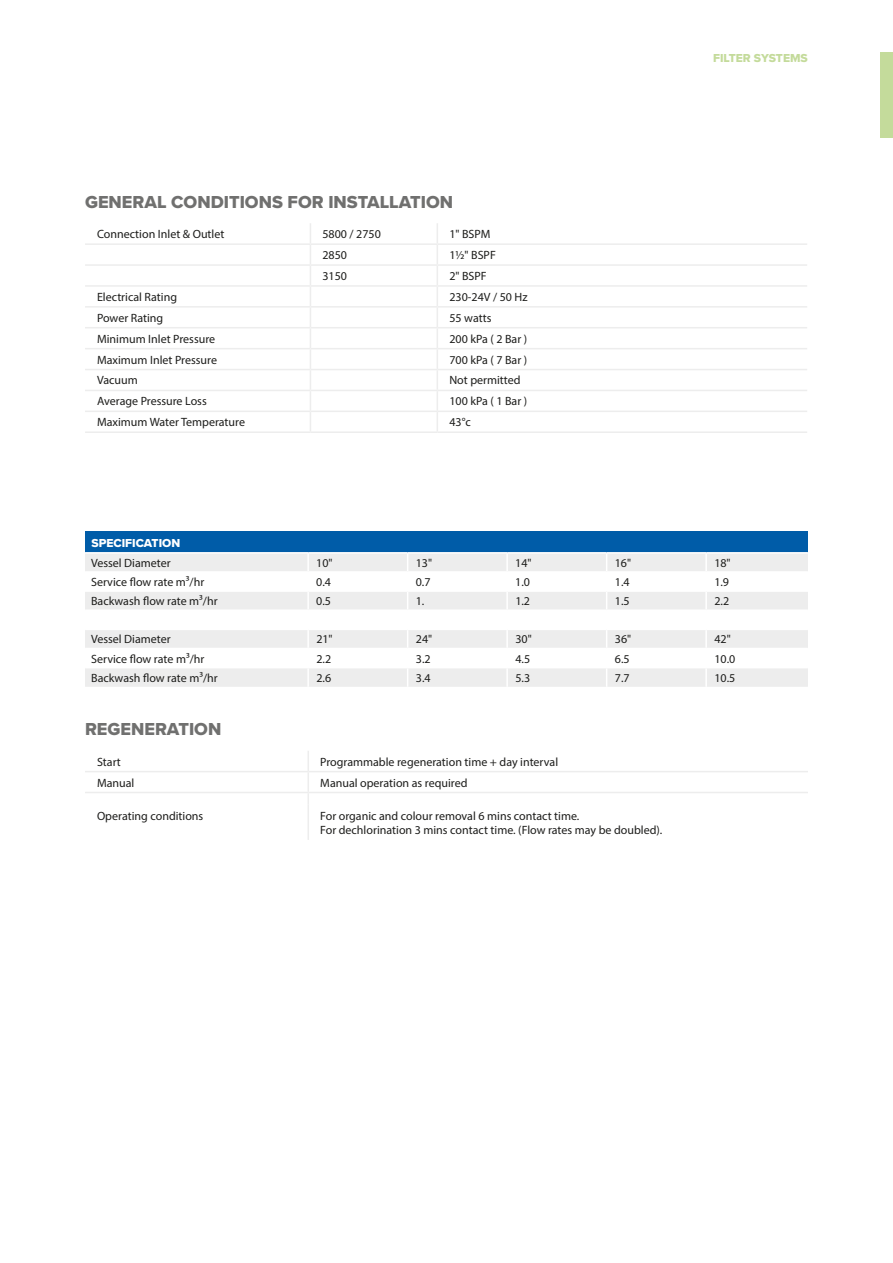
<style>
.page{position:relative;width:893px;height:1263px;background:#fff}
.page>*{position:absolute;margin:0;border:0;box-sizing:border-box;transform-origin:0 0}
.t1{font:18px "Proxima Nova Extrabld";color:#70706f}
.t2{font:12px/14.4px "Myriad Pro";color:#1d1d1b}
.t3{font:12px "Proxima Nova Extrabld";color:#c4db9b}
.t4{font:12px "Proxima Nova Extrabld";color:#fff}
</style>
<div class="page">
<div style="left:880px;top:53px;width:13px;height:85px;background:#c4db9b"></div>
<div style="left:85px;top:532px;width:723px;height:21px;background:#005ca8"></div>
<div style="left:85px;top:554px;width:723px;height:133px;background:#ededed"></div>
<svg style="left:85px;top:573px;width:723px;height:94px"></svg>
<hr style="left:308px;top:590px;width:100px;height:2px;background:#fff">
<hr style="left:408px;top:590px;width:99px;height:2px;background:#fff">
<hr style="left:507px;top:590px;width:100px;height:2px;background:#fff">
<hr style="left:607px;top:590px;width:99px;height:2px;background:#fff">
<hr style="left:706px;top:590px;width:102px;height:2px;background:#fff">
<hr style="left:308px;top:609px;width:100px;height:2px;background:#fff">
<hr style="left:408px;top:609px;width:99px;height:2px;background:#fff">
<hr style="left:507px;top:609px;width:100px;height:2px;background:#fff">
<hr style="left:607px;top:609px;width:99px;height:2px;background:#fff">
<hr style="left:706px;top:609px;width:102px;height:2px;background:#fff">
<hr style="left:308px;top:667px;width:100px;height:1px;background:#fff">
<hr style="left:408px;top:667px;width:99px;height:1px;background:#fff">
<hr style="left:507px;top:667px;width:100px;height:1px;background:#fff">
<hr style="left:607px;top:667px;width:99px;height:1px;background:#fff">
<hr style="left:706px;top:667px;width:102px;height:1px;background:#fff">
<svg style="left:407px;top:554px;width:1px;height:133px"></svg>
<svg style="left:506px;top:554px;width:2px;height:133px"></svg>
<svg style="left:606px;top:554px;width:1px;height:133px"></svg>
<svg style="left:705px;top:554px;width:2px;height:133px"></svg>
<hr style="left:85px;top:648px;width:223px;height:1px;background:#fff">
<hr style="left:308px;top:648px;width:100px;height:1px;background:#fff">
<hr style="left:408px;top:648px;width:99px;height:1px;background:#fff">
<hr style="left:507px;top:648px;width:100px;height:1px;background:#fff">
<hr style="left:607px;top:648px;width:99px;height:1px;background:#fff">
<hr style="left:706px;top:648px;width:102px;height:1px;background:#fff">
<hr style="left:85px;top:629px;width:223px;height:1px;background:#fff">
<hr style="left:308px;top:629px;width:100px;height:1px;background:#fff">
<hr style="left:408px;top:629px;width:99px;height:1px;background:#fff">
<hr style="left:507px;top:629px;width:100px;height:1px;background:#fff">
<hr style="left:607px;top:629px;width:99px;height:1px;background:#fff">
<hr style="left:706px;top:629px;width:102px;height:1px;background:#fff">
<hr style="left:85px;top:590px;width:223px;height:2px;background:#fff">
<hr style="left:85px;top:667px;width:223px;height:1px;background:#fff">
<hr style="left:85px;top:609px;width:223px;height:2px;background:#fff">
<svg style="left:307px;top:554px;width:2px;height:133px"></svg>
<hr style="left:85px;top:552px;width:223px;height:2px;background:#fff">
<hr style="left:308px;top:552px;width:100px;height:2px;background:#fff">
<hr style="left:408px;top:552px;width:99px;height:2px;background:#fff">
<hr style="left:507px;top:552px;width:100px;height:2px;background:#fff">
<hr style="left:607px;top:552px;width:99px;height:2px;background:#fff">
<hr style="left:706px;top:552px;width:102px;height:2px;background:#fff">
<hr style="left:85px;top:571px;width:223px;height:2px;background:#fff">
<hr style="left:308px;top:571px;width:100px;height:2px;background:#fff">
<hr style="left:408px;top:571px;width:99px;height:2px;background:#fff">
<hr style="left:507px;top:571px;width:100px;height:2px;background:#fff">
<hr style="left:607px;top:571px;width:99px;height:2px;background:#fff">
<hr style="left:706px;top:571px;width:102px;height:2px;background:#fff">
<hr style="left:85px;top:771px;width:223px;height:1px;background:#ededed">
<hr style="left:308px;top:771px;width:500px;height:1px;background:#ededed">
<hr style="left:85px;top:792px;width:223px;height:1px;background:#ededed">
<hr style="left:308px;top:792px;width:500px;height:1px;background:#ededed">
<svg style="left:308px;top:751px;width:1px;height:54px"></svg>
<hr style="left:308px;top:805px;width:1px;height:35px;background:#ededed">
<hr style="left:85px;top:243px;width:225px;height:2px;background:#ededed">
<hr style="left:310px;top:243px;width:127px;height:2px;background:#ededed">
<hr style="left:437px;top:243px;width:370px;height:2px;background:#ededed">
<hr style="left:85px;top:264px;width:225px;height:2px;background:#ededed">
<hr style="left:310px;top:264px;width:127px;height:2px;background:#ededed">
<hr style="left:437px;top:264px;width:370px;height:2px;background:#ededed">
<hr style="left:85px;top:285px;width:225px;height:2px;background:#ededed">
<hr style="left:310px;top:285px;width:127px;height:2px;background:#ededed">
<hr style="left:437px;top:285px;width:370px;height:2px;background:#ededed">
<hr style="left:85px;top:306px;width:225px;height:2px;background:#ededed">
<hr style="left:310px;top:306px;width:127px;height:2px;background:#ededed">
<hr style="left:437px;top:306px;width:370px;height:2px;background:#ededed">
<hr style="left:85px;top:327px;width:225px;height:1px;background:#ededed">
<hr style="left:310px;top:327px;width:127px;height:1px;background:#ededed">
<hr style="left:437px;top:327px;width:370px;height:1px;background:#ededed">
<hr style="left:85px;top:348px;width:225px;height:1px;background:#ededed">
<hr style="left:310px;top:348px;width:127px;height:1px;background:#ededed">
<hr style="left:437px;top:348px;width:370px;height:1px;background:#ededed">
<hr style="left:85px;top:369px;width:225px;height:1px;background:#ededed">
<hr style="left:310px;top:369px;width:127px;height:1px;background:#ededed">
<hr style="left:437px;top:369px;width:370px;height:1px;background:#ededed">
<hr style="left:85px;top:390px;width:225px;height:1px;background:#ededed">
<hr style="left:310px;top:390px;width:127px;height:1px;background:#ededed">
<hr style="left:437px;top:390px;width:370px;height:1px;background:#ededed">
<hr style="left:85px;top:411px;width:225px;height:1px;background:#ededed">
<hr style="left:310px;top:411px;width:127px;height:1px;background:#ededed">
<svg style="left:310px;top:223px;width:1px;height:208px"></svg>
<hr style="left:437px;top:411px;width:370px;height:1px;background:#ededed">
<svg style="left:437px;top:223px;width:1px;height:208px"></svg>
<hr style="left:85px;top:431px;width:225px;height:2px;background:#ededed">
<hr style="left:310px;top:431px;width:127px;height:2px;background:#ededed">
<hr style="left:437px;top:431px;width:370px;height:2px;background:#ededed">
<h1 class="t1" style="left:85px;top:188px;width:370px">GENERAL CONDITIONS FOR INSTALLATION</h1>
<p class="t2" style="left:97px;top:227px;width:129px">Connection Inlet &amp; Outlet</p>
<p class="t2" style="left:322px;top:227px;width:60px">5800 / 2750</p>
<p class="t2" style="left:449px;top:227px;width:43px">1" BSPM</p>
<p class="t2" style="left:322px;top:248px;width:26px">2850</p>
<p class="t2" style="left:449px;top:248px;width:48px">1½" BSPF</p>
<p class="t2" style="left:322px;top:268px;width:26px">3150</p>
<p class="t2" style="left:449px;top:268px;width:39px">2" BSPF</p>
<p class="t2" style="left:97px;top:289px;width:82px">Electrical Rating</p>
<p class="t2" style="left:449px;top:289px;width:80px">230-24V / 50 Hz</p>
<p class="t2" style="left:97px;top:310px;width:68px">Power Rating</p>
<p class="t2" style="left:449px;top:310px;width:44px">55 watts</p>
<p class="t2" style="left:97px;top:331px;width:120px">Minimum Inlet Pressure</p>
<p class="t2" style="left:449px;top:331px;width:79px">200 kPa ( 2 Bar )</p>
<p class="t2" style="left:97px;top:352px;width:121px">Maximum Inlet Pressure</p>
<p class="t2" style="left:449px;top:352px;width:79px">700 kPa ( 7 Bar )</p>
<p class="t2" style="left:97px;top:373px;width:42px">Vacuum</p>
<p class="t2" style="left:449px;top:373px;width:73px">Not permitted</p>
<p class="t2" style="left:97px;top:394px;width:111px">Average Pressure Loss</p>
<p class="t2" style="left:449px;top:394px;width:79px">100 kPa ( 1 Bar )</p>
<p class="t2" style="left:97px;top:415px;width:149px">Maximum Water Temperature</p>
<p class="t2" style="left:449px;top:415px;width:23px">43°c</p>
<p class="t3" style="left:713px;top:49px;width:96px">FILTER SYSTEMS</p>
<p class="t4" style="left:91px;top:534px;width:90px">SPECIFICATION</p>
<p class="t2" style="left:91px;top:555px;width:81px">Vessel Diameter</p>
<p class="t2" style="left:316px;top:555px;width:18px">10"</p>
<p class="t2" style="left:416px;top:555px;width:18px">13"</p>
<p class="t2" style="left:515px;top:555px;width:18px">14"</p>
<p class="t2" style="left:615px;top:555px;width:18px">16"</p>
<p class="t2" style="left:714px;top:555px;width:18px">18"</p>
<p class="t2" style="left:91px;top:575px;width:115px">Service flow rate m³/hr</p>
<p class="t2" style="left:316px;top:575px;width:16px">0.4</p>
<p class="t2" style="left:416px;top:575px;width:16px">0.7</p>
<p class="t2" style="left:515px;top:575px;width:16px">1.0</p>
<p class="t2" style="left:615px;top:575px;width:16px">1.4</p>
<p class="t2" style="left:714px;top:575px;width:16px">1.9</p>
<p class="t2" style="left:91px;top:594px;width:128px">Backwash flow rate m³/hr</p>
<p class="t2" style="left:316px;top:594px;width:16px">0.5</p>
<p class="t2" style="left:416px;top:594px;width:10px">1.</p>
<p class="t2" style="left:515px;top:594px;width:16px">1.2</p>
<p class="t2" style="left:615px;top:594px;width:16px">1.5</p>
<p class="t2" style="left:714px;top:594px;width:16px">2.2</p>
<p class="t2" style="left:91px;top:632px;width:81px">Vessel Diameter</p>
<p class="t2" style="left:316px;top:632px;width:18px">21"</p>
<p class="t2" style="left:416px;top:632px;width:18px">24"</p>
<p class="t2" style="left:515px;top:632px;width:18px">30"</p>
<p class="t2" style="left:615px;top:632px;width:18px">36"</p>
<p class="t2" style="left:714px;top:632px;width:18px">42"</p>
<p class="t2" style="left:91px;top:651px;width:115px">Service flow rate m³/hr</p>
<p class="t2" style="left:316px;top:651px;width:16px">2.2</p>
<p class="t2" style="left:416px;top:651px;width:16px">3.2</p>
<p class="t2" style="left:515px;top:651px;width:16px">4.5</p>
<p class="t2" style="left:615px;top:651px;width:16px">6.5</p>
<p class="t2" style="left:714px;top:651px;width:22px">10.0</p>
<p class="t2" style="left:91px;top:670px;width:128px">Backwash flow rate m³/hr</p>
<p class="t2" style="left:316px;top:670px;width:16px">2.6</p>
<p class="t2" style="left:416px;top:670px;width:16px">3.4</p>
<p class="t2" style="left:515px;top:670px;width:16px">5.3</p>
<p class="t2" style="left:615px;top:670px;width:16px">7.7</p>
<p class="t2" style="left:714px;top:670px;width:22px">10.5</p>
<h1 class="t1" style="left:85px;top:716px;width:138px">REGENERATION</h1>
<p class="t2" style="left:97px;top:754px;width:25px">Start</p>
<p class="t2" style="left:320px;top:754px;width:239px">Programmable regeneration time + day interval</p>
<p class="t2" style="left:97px;top:775px;width:39px">Manual</p>
<p class="t2" style="left:320px;top:775px;width:149px">Manual operation as required</p>
<p class="t2" style="left:97px;top:808px;width:108px">Operating conditions</p>
<p class="t2" style="left:320px;top:808px;width:344px">For organic and colour removal 6 mins contact time.<br>For dechlorination 3 mins contact time. (Flow rates may be doubled).</p>
</div>
